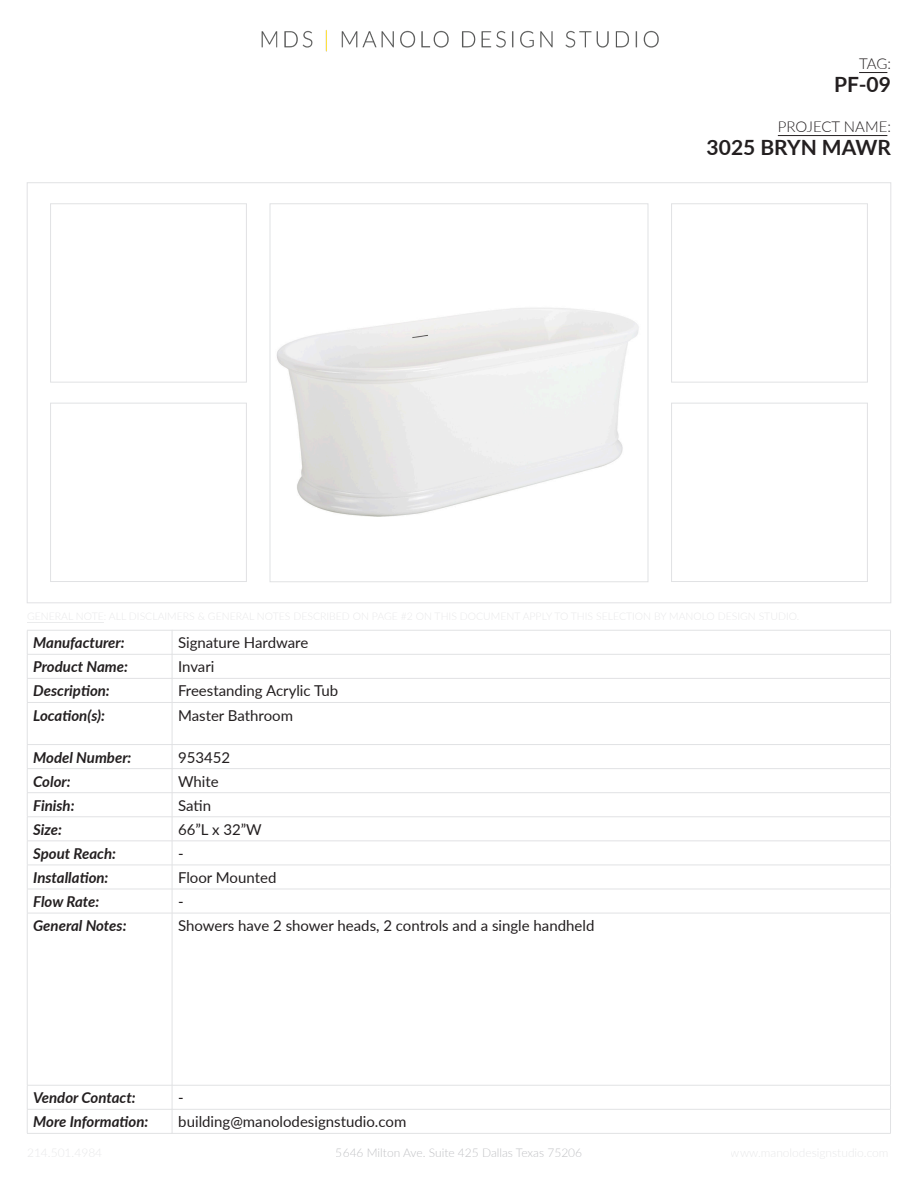
<style>
.page{position:relative;width:918px;height:1188px;background:#fff}
.page>*{position:absolute;margin:0;border:0;box-sizing:border-box;transform-origin:0 0}
.t1{font:700 21px "Lato";color:#231f20}
.t2{font:15px/24px "Lato";color:#231f20}
.t3{font:italic 700 15px/24px "Lato";color:#231f20}
.t4{font:300 15px "Lato";color:#231f20}
.t5{font:300 12px "Lato";color:#b0b1b5}
</style>
<div class="page">
<img style="left:261px;top:30px;width:398px;height:22px">
<svg style="left:859px;top:72px;width:28px;height:1px"></svg>
<hr style="left:778px;top:135px;width:109px;height:1px;background:#231f20">
<hr style="left:27px;top:630px;width:145px;height:1px;background:#e1e2e4">
<hr style="left:27px;top:654px;width:145px;height:1px;background:#e1e2e4">
<hr style="left:27px;top:678px;width:145px;height:1px;background:#e1e2e4">
<svg style="left:27px;top:631px;width:1px;height:71px"></svg>
<hr style="left:27px;top:702px;width:145px;height:1px;background:#e1e2e4">
<hr style="left:27px;top:703px;width:1px;height:41px;background:#e1e2e4">
<hr style="left:27px;top:744px;width:145px;height:1px;background:#e1e2e4">
<hr style="left:27px;top:768px;width:145px;height:1px;background:#e1e2e4">
<hr style="left:27px;top:792px;width:145px;height:1px;background:#e1e2e4">
<hr style="left:27px;top:817px;width:145px;height:1px;background:#e1e2e4">
<hr style="left:27px;top:841px;width:145px;height:1px;background:#e1e2e4">
<hr style="left:27px;top:865px;width:145px;height:1px;background:#e1e2e4">
<hr style="left:27px;top:889px;width:145px;height:1px;background:#e1e2e4">
<svg style="left:27px;top:745px;width:1px;height:168px"></svg>
<hr style="left:27px;top:913px;width:145px;height:1px;background:#e1e2e4">
<hr style="left:27px;top:913px;width:1px;height:172px;background:#e1e2e4">
<hr style="left:27px;top:1085px;width:145px;height:1px;background:#e1e2e4">
<hr style="left:27px;top:1109px;width:145px;height:1px;background:#e1e2e4">
<svg style="left:27px;top:1086px;width:1px;height:47px"></svg>
<hr style="left:27px;top:1133px;width:145px;height:1px;background:#e1e2e4">
<hr style="left:27px;top:622px;width:77px;height:1px;background:#b0b1b5">
<img style="left:276px;top:308px;width:363px;height:208px">
<div style="left:270px;top:204px;width:378px;height:378px;border:1px solid #e1e2e4"></div>
<div style="left:671px;top:204px;width:197px;height:178px;border:1px solid #e1e2e4"></div>
<div style="left:671px;top:403px;width:197px;height:179px;border:1px solid #e1e2e4"></div>
<div style="left:50px;top:204px;width:197px;height:178px;border:1px solid #e1e2e4"></div>
<div style="left:50px;top:403px;width:197px;height:179px;border:1px solid #e1e2e4"></div>
<hr style="left:172px;top:630px;width:719px;height:1px;background:#e1e2e4">
<hr style="left:172px;top:654px;width:719px;height:1px;background:#e1e2e4">
<hr style="left:172px;top:678px;width:719px;height:1px;background:#e1e2e4">
<svg style="left:172px;top:631px;width:1px;height:71px"></svg>
<svg style="left:890px;top:631px;width:1px;height:71px"></svg>
<hr style="left:172px;top:702px;width:719px;height:1px;background:#e1e2e4">
<hr style="left:172px;top:703px;width:1px;height:41px;background:#e1e2e4">
<hr style="left:890px;top:703px;width:1px;height:41px;background:#e1e2e4">
<hr style="left:172px;top:744px;width:719px;height:1px;background:#e1e2e4">
<hr style="left:172px;top:768px;width:719px;height:1px;background:#e1e2e4">
<hr style="left:172px;top:792px;width:719px;height:1px;background:#e1e2e4">
<hr style="left:172px;top:817px;width:719px;height:1px;background:#e1e2e4">
<hr style="left:172px;top:841px;width:719px;height:1px;background:#e1e2e4">
<hr style="left:172px;top:865px;width:719px;height:1px;background:#e1e2e4">
<hr style="left:172px;top:889px;width:719px;height:1px;background:#e1e2e4">
<svg style="left:172px;top:745px;width:1px;height:168px"></svg>
<svg style="left:890px;top:745px;width:1px;height:168px"></svg>
<hr style="left:172px;top:913px;width:719px;height:1px;background:#e1e2e4">
<hr style="left:172px;top:913px;width:1px;height:172px;background:#e1e2e4">
<hr style="left:890px;top:913px;width:1px;height:172px;background:#e1e2e4">
<hr style="left:172px;top:1085px;width:719px;height:1px;background:#e1e2e4">
<hr style="left:172px;top:1109px;width:719px;height:1px;background:#e1e2e4">
<svg style="left:172px;top:1086px;width:1px;height:47px"></svg>
<svg style="left:890px;top:1086px;width:1px;height:47px"></svg>
<hr style="left:172px;top:1133px;width:719px;height:1px;background:#e1e2e4">
<p class="t4" style="left:859px;top:53px;width:33px">TAG:</p>
<h1 class="t1" style="left:834px;top:69px;width:58px">PF-09</h1>
<p class="t4" style="left:778px;top:116px;width:115px">PROJECT NAME:</p>
<h1 class="t1" style="left:707px;top:132px;width:186px">3025 BRYN MAWR</h1>
<p class="t3" style="left:33px;top:630px;width:96px">Manufacturer:<br>Product Name:<br>Description:<br>Location(s):</p>
<p class="t3" style="left:33px;top:745px;width:100px">Model Number:<br>Color:<br>Finish:<br>Size:<br>Spout Reach:<br>Installation:<br>Flow Rate:<br>General Notes:</p>
<p class="t2" style="left:178px;top:630px;width:162px">Signature Hardware<br>Invari<br>Freestanding Acrylic Tub<br>Master Bathroom</p>
<p class="t2" style="left:178px;top:745px;width:418px">953452<br>White<br>Satin<br>66”L x 32”W<br>-<br>Floor Mounted<br>-<br>Showers have 2 shower heads, 2 controls and a single handheld</p>
<p class="t3" style="left:33px;top:1085px;width:117px">Vendor Contact:<br>More Information:</p>
<p class="t2" style="left:178px;top:1085px;width:7px">-</p>
<p class="t2" style="left:178px;top:1109px;width:230px">building@manolodesignstudio.com</p>
<p class="t5" style="left:336px;top:1145px;width:248px">5646 Milton Ave. Suite 425 Dallas Texas 75206</p>
</div>
